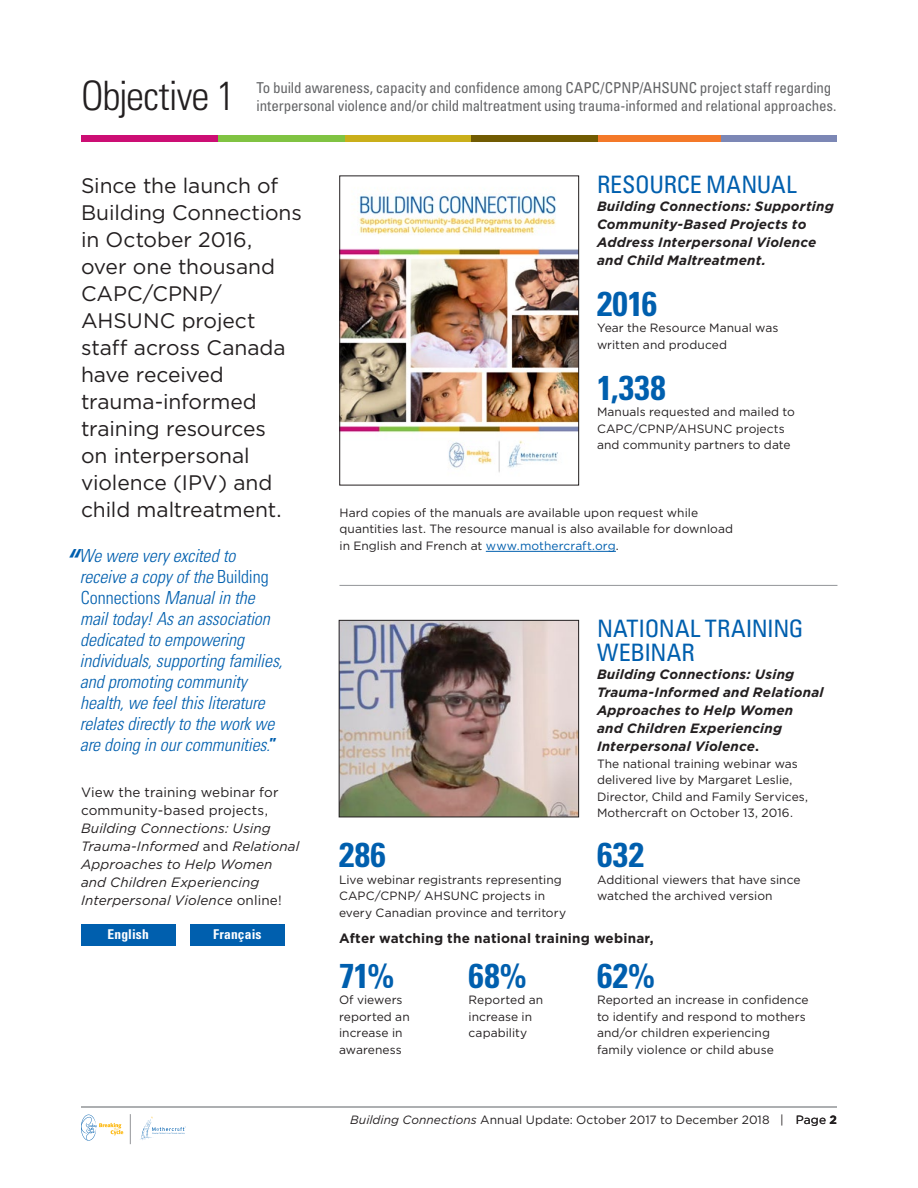
<style>
.page{position:relative;width:918px;height:1188px;background:#fff}
.page>*{position:absolute;margin:0;border:0;box-sizing:border-box;transform-origin:0 0}
.p3_LightCondOb_12_14{font:italic 300 condensed 47.1px "Univers LT Std";color:#005fae}
.h1_23_23_condensed_b{font:300 condensed 40.5px "Univers LT Std";letter-spacing:-.025em;color:#231f20}
.h2_BoldCond_23_23_bl{font:700 condensed 34.5px "Univers LT Std";letter-spacing:.01em;color:#005fae}
.h3_Cond_16_16_blue{font:condensed 24px/24px "Univers LT Std";letter-spacing:-.01em;color:#005fae}
.h6_Book_14_18{font:21px/27px "Gotham";letter-spacing:-.005em;color:#231f20}
.p3_LightCondOb_12_14-2{font:italic 300 condensed 18px/21px "Univers LT Std";letter-spacing:-.005em;color:#005fae}
.h4_LightCond_10_12_g{font:condensed 15px/18px "Univers LT Std";letter-spacing:-.01em;color:#636466}
.p1_Bold_9_12{font:italic 700 13.5px/18px "Gotham";letter-spacing:.015em;color:#231f20}
.p1_Book_9_12{font:italic 13.5px/18px "Gotham";letter-spacing:.01em;color:#231f20}
.p1_Bold_9_12-2{font:700 13.5px "Gotham";letter-spacing:.015em;color:#231f20}
.p1_Book_9_12-2{font:700 condensed 13.5px "Univers LT Std";letter-spacing:.015em;color:#fff}
.p2_Book_8_11{font:12px/16.5px "Gotham";letter-spacing:.005em;color:#231f20}
.s1{color:#005fae}
.s2{font-style:normal}
.s3{font-weight:700;font-style:normal}
.s4{font-style:italic}
.s5{font-weight:700}
</style>
<div class="page">
<svg style="left:140px;top:1116px;width:46px;height:24px"></svg>
<svg style="left:81px;top:1115px;width:42px;height:26px"></svg>
<hr style="left:130px;top:1114px;width:1px;height:30px;background:#939598">
<hr style="left:81px;top:1106px;width:756px;height:2px;background:#939598">
<img style="left:341px;top:622px;width:236px;height:193px">
<div style="left:339px;top:620px;width:240px;height:197px;border:1px solid #231f20"></div>
<hr style="left:486px;top:551px;width:130px;height:1px;background:#005fae">
<div style="left:190px;top:924px;width:95px;height:22px;background:#005fae"></div>
<div style="left:81px;top:924px;width:94px;height:22px;background:#005fae"></div>
<img style="left:341px;top:194px;width:236px;height:279px">
<div style="left:339px;top:176px;width:240px;height:309px;border:1px solid #231f20"></div>
<hr style="left:339px;top:585px;width:498px;height:1px;background:#939598">
<div style="left:81px;top:135px;width:138px;height:7px;background:#cc0e74"></div>
<div style="left:219px;top:135px;width:126px;height:7px;background:#80c342"></div>
<div style="left:345px;top:135px;width:127px;height:7px;background:#caaf1a"></div>
<div style="left:472px;top:135px;width:126px;height:7px;background:#715b02"></div>
<div style="left:598px;top:135px;width:127px;height:7px;background:#f47929"></div>
<div style="left:722px;top:135px;width:115px;height:7px;background:#7c87b5"></div>
<p class="h1_23_23_condensed_b" style="left:81px;top:72px;width:155px">Objective 1</p>
<p class="h4_LightCond_10_12_g" style="left:257px;top:79px;width:582px">To build awareness, capacity and confidence among CAPC/CPNP/AHSUNC project staff regarding interpersonal violence and/or child maltreatment using trauma-informed and relational approaches.</p>
<p class="h6_Book_14_18" style="left:81px;top:172px;width:222px">Since the launch of<br>Building Connections in October 2016, over one thousand<br>CAPC/CPNP/<br>AHSUNC project staff across Canada have received trauma-informed training resources<br>on interpersonal violence (IPV) and child maltreatment.</p>
<p class="h3_Cond_16_16_blue" style="left:597px;top:172px;width:201px">RESOURCE MANUAL</p>
<p class="p1_Bold_9_12" style="left:597px;top:197px;width:238px">Building Connections: Supporting<br>Community-Based Projects to<br>Address Interpersonal Violence and Child Maltreatment.</p>
<p class="h2_BoldCond_23_23_bl" style="left:597px;top:282px;width:62px">2016</p>
<p class="p2_Book_8_11" style="left:597px;top:320px;width:183px">Year the Resource Manual was written and produced</p>
<p class="h2_BoldCond_23_23_bl" style="left:597px;top:366px;width:70px">1,338</p>
<p class="p2_Book_8_11" style="left:597px;top:404px;width:199px">Manuals requested and mailed to<br>CAPC/CPNP/AHSUNC projects and community partners to date</p>
<p class="p2_Book_8_11" style="left:339px;top:504px;width:395px">Hard copies of the manuals are available upon request while quantities last. The resource manual is also available for download in English and French at <span class="s1">www.mothercraft.org</span>.</p>
<p class="p3_LightCondOb_12_14" style="left:62px;top:538px;width:17px">‘‘</p>
<p class="p3_LightCondOb_12_14-2" style="left:79px;top:545px;width:205px">We were very excited to receive a copy of the <span class="s2">Building<br>Connections</span> Manual in the mail today! As an association dedicated to empowering individuals, supporting families, and promoting community health, we feel this literature relates directly to the work we are doing in our communities.<span class="s3">”</span></p>
<p class="h3_Cond_16_16_blue" style="left:597px;top:616px;width:208px">NATIONAL TRAINING<br>WEBINAR</p>
<p class="p1_Bold_9_12" style="left:597px;top:665px;width:228px">Building Connections: Using<br>Trauma-Informed and Relational<br>Approaches to Help Women<br>and Children Experiencing<br>Interpersonal Violence<span class="s2">.</span></p>
<p class="p2_Book_8_11" style="left:597px;top:755px;width:213px">The national training webinar was delivered live by Margaret Leslie, Director, Child and Family Services, Mothercraft on October 13, 2016.</p>
<p class="p1_Book_9_12" style="left:81px;top:783px;width:220px"><span class="s2">View the training webinar for community-based projects,<br></span>Building Connections: Using<br>Trauma-Informed <span class="s2">and</span> Relational<br>Approaches to Help Women and Children Experiencing<br>Interpersonal Violence <span class="s2">online!</span></p>
<p class="p1_Book_9_12-2" style="left:108px;top:926px;width:43px">English</p>
<p class="p1_Book_9_12-2" style="left:213px;top:926px;width:50px">Français</p>
<p class="h2_BoldCond_23_23_bl" style="left:597px;top:834px;width:49px">632</p>
<p class="p2_Book_8_11" style="left:597px;top:871px;width:205px">Additional viewers that have since watched the archived version</p>
<p class="p1_Bold_9_12-2" style="left:339px;top:930px;width:316px">After watching the national training webinar,</p>
<p class="h2_BoldCond_23_23_bl" style="left:597px;top:954px;width:60px">62%</p>
<p class="p2_Book_8_11" style="left:597px;top:992px;width:213px">Reported an increase in confidence to identify and respond to mothers and/or children experiencing family violence or child abuse</p>
<p class="h2_BoldCond_23_23_bl" style="left:339px;top:834px;width:48px">286</p>
<p class="p2_Book_8_11" style="left:339px;top:871px;width:229px">Live webinar registrants representing<br>CAPC/CPNP/ AHSUNC projects in every Canadian province and territory</p>
<p class="h2_BoldCond_23_23_bl" style="left:339px;top:954px;width:57px">71%</p>
<p class="p2_Book_8_11" style="left:339px;top:992px;width:72px">Of viewers reported an increase in awareness</p>
<p class="h2_BoldCond_23_23_bl" style="left:469px;top:954px;width:60px">68%</p>
<p class="p2_Book_8_11" style="left:469px;top:992px;width:76px">Reported an increase in capability</p>
<p class="p2_Book_8_11" style="left:350px;top:1111px;width:488px"><span class="s4">Building Connections</span> Annual Update: October 2017 to December 2018 | Page <span class="s5">2</span></p>
</div>
